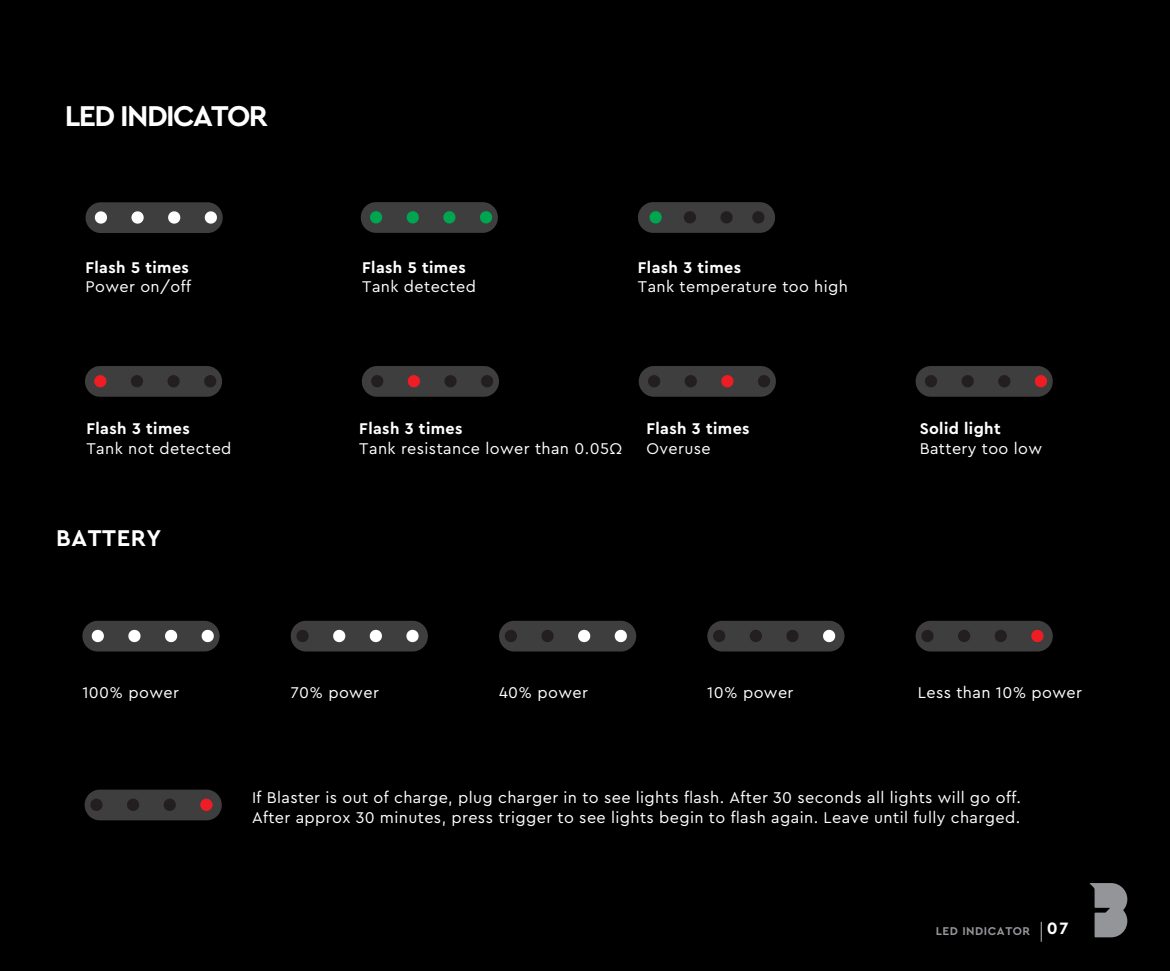
<style>
.page{position:relative;width:1170px;height:971px;background:#fff}
.page>*{position:absolute;margin:0;border:0;box-sizing:border-box;transform-origin:0 0}
.t1{font:700 30px "Cera Pro";letter-spacing:-.055em;color:#fff}
.t2{font:700 24px "Cera Pro";letter-spacing:.025em;color:#fff}
.t3{font:16.25px/19.5px "Cera Pro";letter-spacing:.025em;color:#fff}
.t4{font:700 16.25px "Cera Pro";letter-spacing:.025em;color:#fff}
.t5{font:700 11.75px "Cera Pro";letter-spacing:.045em;color:#939598}
.s1{font-size:17.25px;color:#fff}
</style>
<div class="page">
<div style="left:0;top:0;width:1169px;height:971px;background:#000001"></div>
<svg style="left:362px;top:366px;width:137px;height:31px;background:#3d3738"></svg>
<svg style="left:85px;top:202px;width:138px;height:31px;background:#4f4f50"></svg>
<svg style="left:361px;top:202px;width:137px;height:31px;background:#33453d"></svg>
<svg style="left:85px;top:366px;width:137px;height:31px;background:#3d3738"></svg>
<svg style="left:638px;top:202px;width:137px;height:31px;background:#363a39"></svg>
<svg style="left:638px;top:366px;width:137px;height:31px;background:#3d3638"></svg>
<svg style="left:915px;top:366px;width:137px;height:31px;background:#3d3638"></svg>
<svg style="left:82px;top:621px;width:137px;height:30px;background:#515152"></svg>
<svg style="left:291px;top:621px;width:137px;height:30px;background:#4b4a4b"></svg>
<svg style="left:499px;top:621px;width:137px;height:30px;background:#444445"></svg>
<svg style="left:707px;top:621px;width:137px;height:30px;background:#3e3e3f"></svg>
<svg style="left:915px;top:621px;width:137px;height:30px;background:#3d3738"></svg>
<svg style="left:1040px;top:922px;width:1px;height:20px"></svg>
<svg style="left:1089px;top:883px;width:38px;height:54px"></svg>
<svg style="left:85px;top:790px;width:137px;height:30px;background:#3d3738"></svg>
<h1 class="t1" style="left:65px;top:96px;width:205px">LED INDICATOR</h1>
<p class="t4" style="left:86px;top:257px;width:105px">Flash 5 times</p>
<p class="t3" style="left:86px;top:276px;width:107px">Power on/off</p>
<p class="t4" style="left:87px;top:418px;width:105px">Flash 3 times</p>
<p class="t3" style="left:87px;top:438px;width:146px">Tank not detected</p>
<h2 class="t2" style="left:56px;top:522px;width:107px">BATTERY</h2>
<p class="t4" style="left:362px;top:257px;width:105px">Flash 5 times</p>
<p class="t3" style="left:362px;top:276px;width:115px">Tank detected</p>
<p class="t4" style="left:638px;top:257px;width:105px">Flash 3 times</p>
<p class="t3" style="left:638px;top:276px;width:212px">Tank temperature too high</p>
<p class="t4" style="left:359px;top:418px;width:105px">Flash 3 times</p>
<p class="t3" style="left:359px;top:438px;width:264px">Tank resistance lower than 0.05Ω</p>
<p class="t4" style="left:646px;top:418px;width:105px">Flash 3 times</p>
<p class="t3" style="left:646px;top:438px;width:66px">Overuse</p>
<p class="t4" style="left:919px;top:418px;width:83px">Solid light</p>
<p class="t3" style="left:919px;top:438px;width:124px">Battery too low</p>
<p class="t3" style="left:82px;top:682px;width:98px">100% power</p>
<p class="t3" style="left:291px;top:682px;width:90px">70% power</p>
<p class="t3" style="left:499px;top:682px;width:90px">40% power</p>
<p class="t3" style="left:707px;top:682px;width:88px">10% power</p>
<p class="t3" style="left:917px;top:682px;width:166px">Less than 10% power</p>
<p class="t3" style="left:252px;top:787px;width:770px">If Blaster is out of charge, plug charger in to see lights flash. After 30 seconds all lights will go off.<br>After approx 30 minutes, press trigger to see lights begin to flash again. Leave until fully charged.</p>
<p class="t5" style="left:935px;top:923px;width:134px">LED INDICATOR <span class="s1">07</span></p>
</div>
